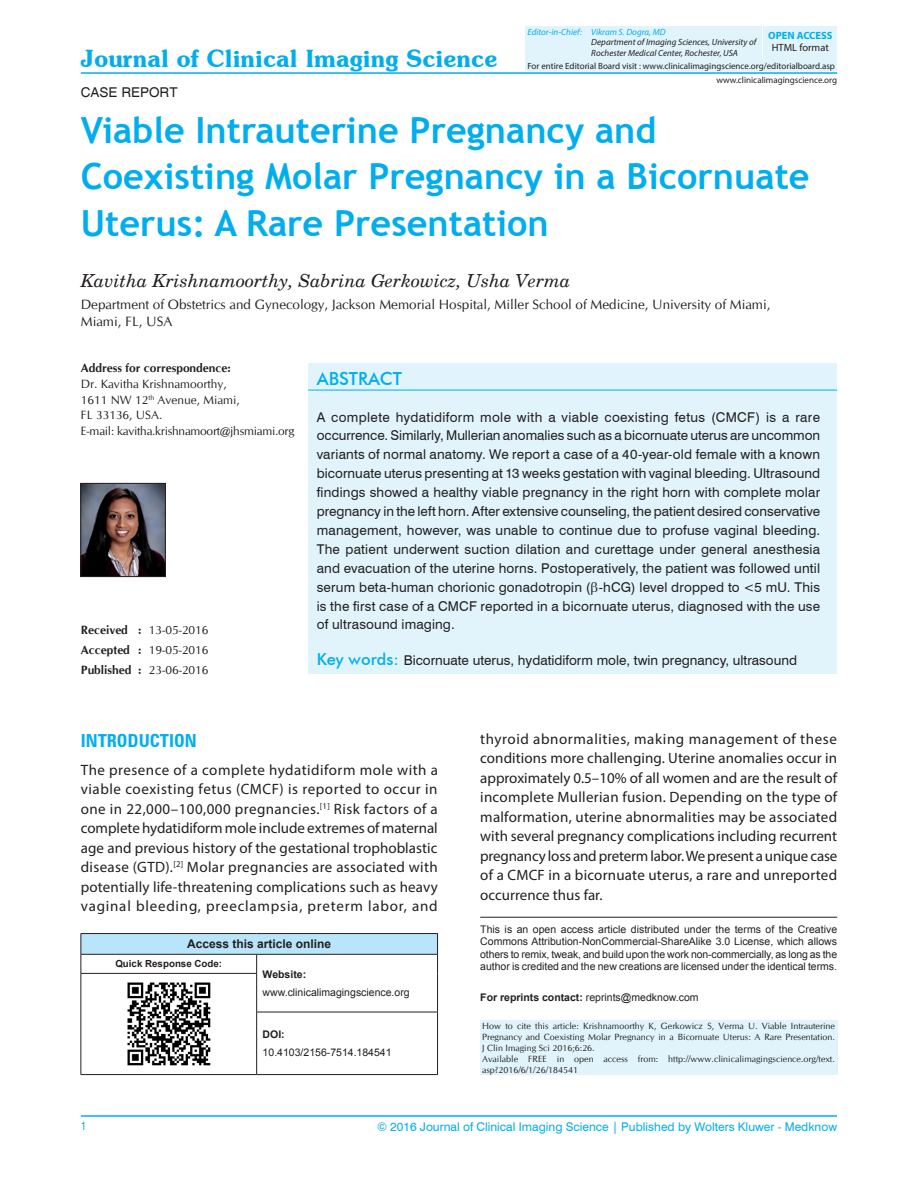
<style>
.page{position:relative;width:918px;height:1188px;background:#fff}
.page>*{position:absolute;margin:0;border:0;box-sizing:border-box;transform-origin:0 0}
.AT{font:700 36px/46.5px "Trebuchet MS";color:#00aeef}
.JCIS{font:600 24px "Souvenir IT Cby BT";color:#00aeef}
.AU{font:italic 18px "New Century Schlbk";color:#231f20}
.t1{font:700 condensed 18px "Zurich BT";color:#00aeef}
.ABSH{font:500 18px "Futura BT";color:#00aeef}
.TX{font:15px/19.5px "Myriad Pro";letter-spacing:.015em;color:#231f20;text-align:justify}
.ABS{font:13.5px/18.9px "Swiss 721 BT";letter-spacing:.01em;color:#231f20;text-align:justify}
.AFF{font:13.5px/17.5px "CG Omega";color:#231f20}
.KWD{font:13.5px "Swiss 721 BT";color:#231f20}
.AH{font:13.5px "Helvetica";color:#231f20}
.ADD{font:12px/15.6px "CG Omega";color:#231f20}
.VRF{font:12px "Swiss 721 BT";color:#00aeef}
.HIS{font:12px "CG Omega";color:#231f20}
.ATAO{font:700 12px "Arial";color:#231f20}
.HIS-2{font:700 12px "CG Omega";color:#231f20}
.V_FOLIO{font:condensed 12px "Helvetica";color:#00aeef}
.Reprint{font:10.5px/12.6px "Arial";color:#231f20;text-align:justify}
.WEB{font:10.5px "Arial";color:#231f20}
.WEB-2{font:700 10.5px "Arial";color:#231f20}
.OA{font:700 10.5px "Myriad Pro";color:#00aeef}
.HF{font:10.5px "Myriad Pro";color:#231f20}
.QRC{font:700 9.75px "Arial";color:#231f20}
.HTC{font:9px/10.8px "CG Omega";color:#231f20;text-align:justify}
.E_WEB{font:9px "Myriad Pro";color:#231f20}
.E_AFF{font:italic 9px "Myriad Pro";color:#231f20}
.E_AU{font:italic 9px "Myriad Pro";color:#00aeef}
.s1{font-weight:700}
.s2{font-weight:400}
.s3{font-family:"Futura BT";font-weight:500;font-size:16.5px;color:#00aeef}
</style>
<div class="page">
<hr style="left:81px;top:1116px;width:756px;height:1px;background:#00aeef">
<hr style="left:81px;top:72px;width:756px;height:2px;background:#00aeef">
<div style="left:308px;top:363px;width:529px;height:311px;background:#e1f4fc"></div>
<hr style="left:308px;top:390px;width:529px;height:1px;background:#00aeef">
<div style="left:525px;top:60px;width:312px;height:11px;background:#e1f4fc"></div>
<div style="left:525px;top:26px;width:237px;height:32px;background:#e1f4fc"></div>
<div style="left:764px;top:26px;width:73px;height:32px;background:#e1f4fc"></div>
<div style="left:81px;top:934px;width:357px;height:20px;background:#b9e5fa"></div>
<hr style="left:81px;top:933px;width:176px;height:1px;background:#231f20">
<hr style="left:257px;top:933px;width:181px;height:1px;background:#231f20">
<hr style="left:81px;top:954px;width:176px;height:1px;background:#231f20">
<svg style="left:81px;top:934px;width:1px;height:39px"></svg>
<hr style="left:257px;top:954px;width:181px;height:1px;background:#231f20">
<svg style="left:437px;top:934px;width:1px;height:39px"></svg>
<hr style="left:437px;top:973px;width:1px;height:39px;background:#231f20">
<hr style="left:81px;top:973px;width:176px;height:1px;background:#231f20">
<hr style="left:81px;top:974px;width:1px;height:38px;background:#231f20">
<hr style="left:81px;top:1012px;width:1px;height:62px;background:#231f20">
<hr style="left:437px;top:1012px;width:1px;height:62px;background:#231f20">
<hr style="left:257px;top:1074px;width:181px;height:1px;background:#231f20">
<svg style="left:256px;top:954px;width:1px;height:19px"></svg>
<hr style="left:256px;top:974px;width:1px;height:38px;background:#231f20">
<hr style="left:256px;top:1012px;width:1px;height:62px;background:#231f20">
<hr style="left:81px;top:1074px;width:176px;height:1px;background:#231f20">
<hr style="left:256px;top:1012px;width:182px;height:1px;background:#231f20">
<img style="left:127px;top:982px;width:84px;height:84px">
<hr style="left:480px;top:917px;width:357px;height:1px;background:#231f20">
<div style="left:480px;top:1021px;width:357px;height:54px;background:#e1f4fc"></div>
<img style="left:83px;top:485px;width:81px;height:90px">
<div style="left:81px;top:483px;width:85px;height:94px;border:1px solid #231f20"></div>
<p class="JCIS" style="left:81px;top:44px;width:418px">Journal of Clinical Imaging Science</p>
<p class="AH" style="left:81px;top:85px;width:98px">CASE REPORT</p>
<p class="E_AU" style="left:528px;top:26px;width:140px">Editor‑in‑Chief: Vikram S. Dogra, MD</p>
<p class="E_AFF" style="left:591px;top:37px;width:167px">Department of Imaging Sciences, University of</p>
<p class="E_AFF" style="left:591px;top:48px;width:148px">Rochester Medical Center, Rochester, USA</p>
<p class="OA" style="left:768px;top:28px;width:66px">OPEN ACCESS</p>
<p class="HF" style="left:772px;top:41px;width:59px">HTML format</p>
<p class="E_WEB" style="left:528px;top:60px;width:309px">For entire Editorial Board visit : www.clinicalimagingscience.org/editorialboard.asp</p>
<p class="E_WEB" style="left:716px;top:74px;width:122px">www.clinicalimagingscience.org</p>
<p class="AT" style="left:81px;top:107px;width:730px">Viable Intrauterine Pregnancy and<br>Coexisting Molar Pregnancy in a Bicornuate<br>Uterus: A Rare Presentation</p>
<p class="AU" style="left:81px;top:270px;width:491px">Kavitha Krishnamoorthy, Sabrina Gerkowicz, Usha Verma</p>
<p class="AFF" style="left:81px;top:296px;width:691px">Department of Obstetrics and Gynecology, Jackson Memorial Hospital, Miller School of Medicine, University of Miami,<br>Miami, FL, USA</p>
<p class="ADD" style="left:81px;top:361px;width:215px"><span class="s1">Address for correspondence:<br></span>Dr. Kavitha Krishnamoorthy,<br>1611 NW 12<sup>th</sup> Avenue, Miami,<br>FL 33136, USA.<br>E‑mail: kavitha.krishnamoort@jhsmiami.org</p>
<p class="HIS" style="left:81px;top:623px;width:129px"><span class="s1">Received :</span> 13‑05‑2016</p>
<p class="HIS" style="left:81px;top:643px;width:129px"><span class="s1">Accepted :</span> 19-05-2016</p>
<p class="HIS-2" style="left:81px;top:662px;width:129px">Published : <span class="s2">23-06-2016</span></p>
<p class="ABSH" style="left:317px;top:368px;width:87px">ABSTRACT</p>
<p class="ABS" style="left:317px;top:407px;width:505px">A complete hydatidiform mole with a viable coexisting fetus (CMCF) is a rare occurrence. Similarly, Mullerian anomalies such as a bicornuate uterus are uncommon variants of normal anatomy. We report a case of a 40‑year‑old female with a known bicornuate uterus presenting at 13 weeks gestation with vaginal bleeding. Ultrasound findings showed a healthy viable pregnancy in the right horn with complete molar pregnancy in the left horn. After extensive counseling, the patient desired conservative management, however, was unable to continue due to profuse vaginal bleeding.<br>The patient underwent suction dilation and curettage under general anesthesia and evacuation of the uterine horns. Postoperatively, the patient was followed until serum beta‑human chorionic gonadotropin ( ‑hCG) level dropped to &lt;5 mU. This is the first case of a CMCF reported in a bicornuate uterus, diagnosed with the use of ultrasound imaging.</p>
<p class="KWD" style="left:317px;top:652px;width:482px"><span class="s3">Key words:</span> Bicornuate uterus, hydatidiform mole, twin pregnancy, ultrasound</p>
<h1 class="t1" style="left:81px;top:729px;width:117px">INTRODUCTION</h1>
<p class="TX" style="left:81px;top:760px;width:359px">The presence of a complete hydatidiform mole with a viable coexisting fetus (CMCF) is reported to occur in one in 22,000–100,000 pregnancies.<sup>[1]</sup> Risk factors of a complete hydatidiform mole include extremes of maternal age and previous history of the gestational trophoblastic disease (GTD).<sup>[2]</sup> Molar pregnancies are associated with potentially life‑threatening complications such as heavy vaginal bleeding, preeclampsia, preterm labor, and</p>
<p class="ATAO" style="left:187px;top:936px;width:146px">Access this article online</p>
<p class="QRC" style="left:115px;top:958px;width:108px">Quick Response Code:</p>
<p class="WEB-2" style="left:263px;top:967px;width:45px">Website:</p>
<p class="WEB" style="left:263px;top:986px;width:149px">www.clinicalimagingscience.org</p>
<p class="WEB-2" style="left:263px;top:1027px;width:24px">DOI:</p>
<p class="WEB" style="left:263px;top:1046px;width:131px">10.4103/2156-7514.184541</p>
<p class="TX" style="left:480px;top:729px;width:359px">thyroid abnormalities, making management of these conditions more challenging. Uterine anomalies occur in approximately 0.5–10% of all women and are the result of incomplete Mullerian fusion. Depending on the type of malformation, uterine abnormalities may be associated with several pregnancy complications including recurrent pregnancy loss and preterm labor. We present a unique case of a CMCF in a bicornuate uterus, a rare and unreported occurrence thus far.</p>
<p class="Reprint" style="left:480px;top:923px;width:359px">This is an open access article distributed under the terms of the Creative Commons Attribution‑NonCommercial‑ShareAlike 3.0 License, which allows others to remix, tweak, and build upon the work non‑commercially, as long as the author is credited and the new creations are licensed under the identical terms.</p>
<p class="Reprint" style="left:480px;top:991px;width:220px"><span class="s1">For reprints contact:</span> reprints@medknow.com</p>
<p class="HTC" style="left:482px;top:1021px;width:354px">How to cite this article: Krishnamoorthy K, Gerkowicz S, Verma U. Viable Intrauterine Pregnancy and Coexisting Molar Pregnancy in a Bicornuate Uterus: A Rare Presentation.<br>J Clin Imaging Sci 2016;6:26.</p>
<p class="HTC" style="left:482px;top:1053px;width:354px">Available FREE in open access from: http://www.clinicalimagingscience.org/text. asp?2016/6/1/26/184541</p>
<p class="V_FOLIO" style="left:81px;top:1119px;width:7px">1</p>
<p class="VRF" style="left:377px;top:1119px;width:462px">© 2016 Journal of Clinical Imaging Science | Published by Wolters Kluwer - Medknow</p>
</div>
